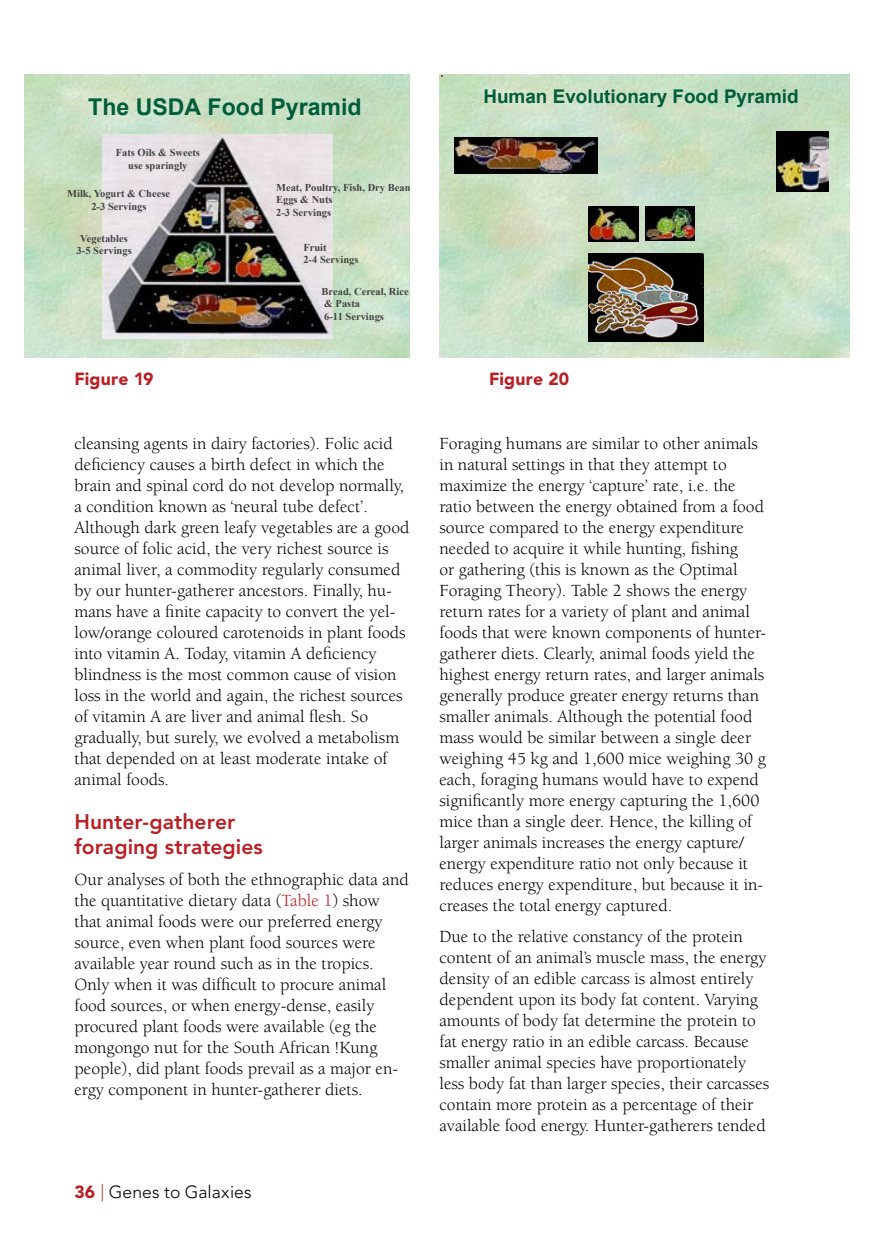
<style>
.page{position:relative;width:874px;height:1241px;background:#fff}
.page>*{position:absolute;margin:0;border:0;box-sizing:border-box;transform-origin:0 0}
.t1{font:700 23.1px "Arial";color:#005d39}
.t2{font:800 21px/24.5px "Avenir LT";letter-spacing:.005em;color:#ba1f24}
.t3{font:700 18.9px "Arial";color:#005d39}
.t4{font:17.5px/21px "Berkeley LT";color:#000}
.t5{font:300 17.5px "Avenir LT";letter-spacing:.005em;color:#000}
.t6{font:900 17.5px "Avenir LT";letter-spacing:.01em;color:#ba1f24}
.t7{font:700 10.5px/12.6px "Times New Roman";color:#424242;text-align:center}
.s1{color:#ba1f24}
.s2{font-weight:900;color:#ba1f24}
</style>
<div class="page">
<img style="left:25px;top:74px;width:384px;height:284px">
<img style="left:102px;top:134px;width:230px;height:204px">
<img style="left:439px;top:74px;width:409px;height:284px">
<img style="left:588px;top:254px;width:115px;height:87px">
<img style="left:645px;top:207px;width:49px;height:33px">
<img style="left:588px;top:207px;width:50px;height:34px">
<img style="left:454px;top:137px;width:142px;height:37px">
<img style="left:776px;top:131px;width:52px;height:60px">
<h1 class="t1" style="left:88px;top:98px;width:275px">The USDA Food Pyramid</h1>
<p class="t7" style="left:116px;top:147px;width:86px">Fats Oils &amp; Sweets use sparingly</p>
<p class="t7" style="left:67px;top:188px;width:104px">Milk, Yogurt &amp; Cheese<br>2-3 Servings</p>
<p class="t7" style="left:77px;top:233px;width:57px">Vegetables<br>3-5 Servings</p>
<p class="t7" style="left:321px;top:286px;width:89px;text-align:left">Bread, Cereal, Rice &amp; Pasta<br>6-11 Servings</p>
<p class="t7" style="left:276px;top:182px;width:143px;text-align:left">Meat, Poultry, Fish, Dry Beans,<br>Eggs &amp; Nuts<br>2-3 Servings</p>
<p class="t7" style="left:303px;top:242px;width:57px;text-align:left">Fruit<br>2-4 Servings</p>
<p class="t3" style="left:483px;top:90px;width:316px">Human Evolutionary Food Pyramid</p>
<p class="t6" style="left:74px;top:368px;width:81px">Figure 19</p>
<p class="t6" style="left:489px;top:368px;width:81px">Figure 20</p>
<p class="t4" style="left:74px;top:433px;width:336px">cleansing agents in dairy factories). Folic acid deficiency causes a birth defect in which the brain and spinal cord do not develop normally, a condition known as ‘neural tube defect’.<br>Although dark green leafy vegetables are a good source of folic acid, the very richest source is animal liver, a commodity regularly consumed by our hunter-gatherer ancestors. Finally, hu&shy;mans have a finite capacity to convert the yel&shy;low/orange coloured carotenoids in plant foods into vitamin A. Today, vitamin A deficiency blindness is the most common cause of vision loss in the world and again, the richest sources of vitamin A are liver and animal flesh. So gradually, but surely, we evolved a metabolism that depended on at least moderate intake of animal foods.</p>
<p class="t2" style="left:74px;top:809px;width:190px">Hunter-gatherer foraging strategies</p>
<p class="t4" style="left:74px;top:869px;width:336px">Our analyses of both the ethnographic data and the quantitative dietary data (<span class="s1">Table 1</span>) show that animal foods were our preferred energy source, even when plant food sources were available year round such as in the tropics.<br>Only when it was difficult to procure animal food sources, or when energy-dense, easily procured plant foods were available (eg the mongongo nut for the South African !Kung people), did plant foods prevail as a major en&shy;ergy component in hunter-gatherer diets.</p>
<p class="t5" style="left:74px;top:1181px;width:179px"><span class="s2">36</span> <span class="s1">|</span> Genes to Galaxies</p>
<p class="t4" style="left:439px;top:433px;width:328px">Foraging humans are similar to other animals in natural settings in that they attempt to maximize the energy ‘capture’ rate, i.e. the ratio between the energy obtained from a food source compared to the energy expenditure needed to acquire it while hunting, fishing<br>or gathering (this is known as the Optimal Foraging Theory). Table 2 shows the energy return rates for a variety of plant and animal foods that were known components of hunter&shy;gatherer diets. Clearly, animal foods yield the highest energy return rates, and larger animals generally produce greater energy returns than smaller animals. Although the potential food mass would be similar between a single deer weighing 45 kg and 1,600 mice weighing 30 g each, foraging humans would have to expend significantly more energy capturing the 1,600 mice than a single deer. Hence, the killing of larger animals increases the energy capture/ energy expenditure ratio not only because it reduces energy expenditure, but because it in&shy;creases the total energy captured.</p>
<p class="t4" style="left:439px;top:926px;width:331px">Due to the relative constancy of the protein content of an animal’s muscle mass, the energy density of an edible carcass is almost entirely dependent upon its body fat content. Varying amounts of body fat determine the protein to fat energy ratio in an edible carcass. Because smaller animal species have proportionately less body fat than larger species, their carcasses contain more protein as a percentage of their available food energy. Hunter-gatherers tended</p>
</div>
